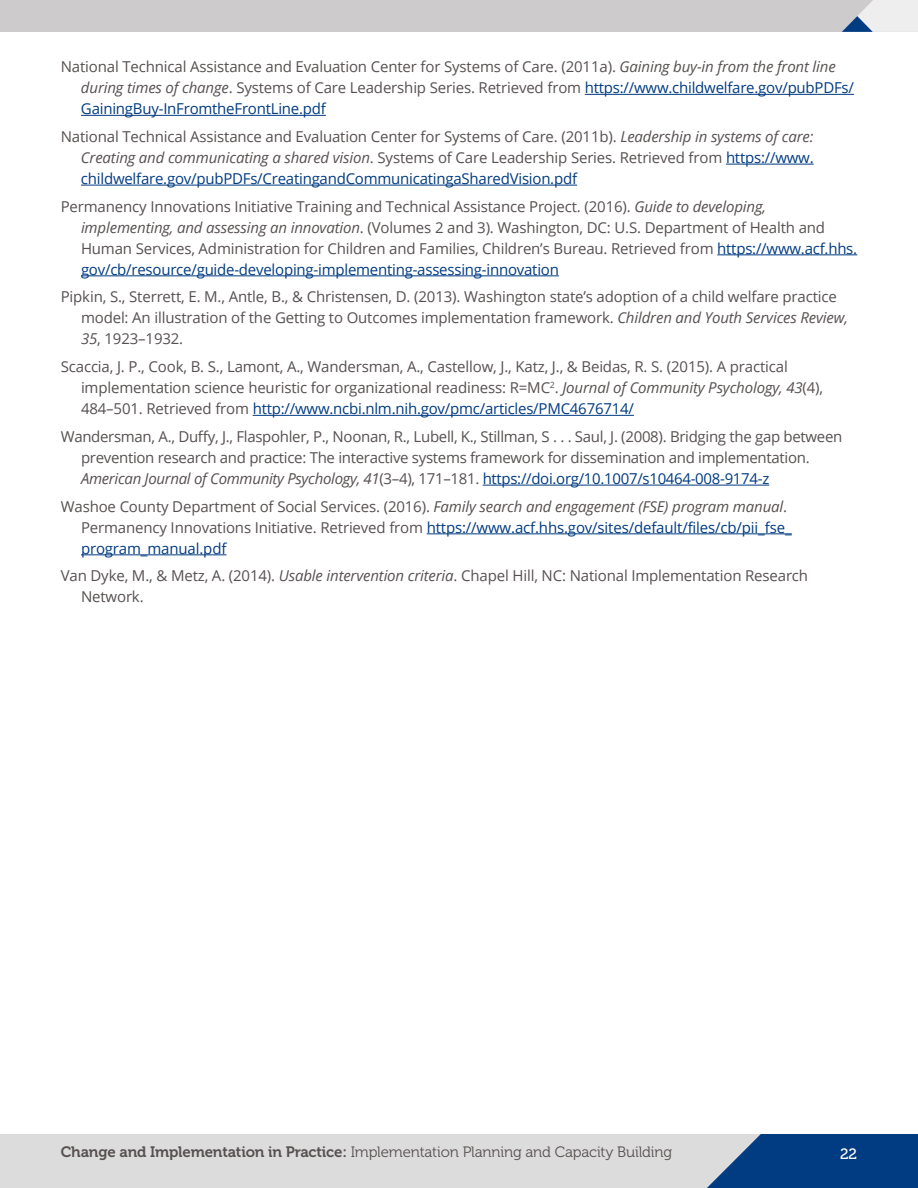
<style>
.page{position:relative;width:918px;height:1188px;background:#fff}
.page>*{position:absolute;margin:0;border:0;box-sizing:border-box;transform-origin:0 0}
.t1{font:15px/21px "Open Sans";letter-spacing:-.01em;color:#575050}
.t2{font:15px "Museo 300";letter-spacing:-.01em;color:#575050}
.t3{font:15px "Museo 500";color:#fff}
.s1{font-style:italic}
.s2{color:#013b82}
.s3{font-family:"Museo 700"}
</style>
<div class="page">
<div style="left:0;top:1134px;width:918px;height:54px;background:#dddcdc"></div>
<svg style="left:707px;top:1134px;width:211px;height:54px;background:#1d4f8d"></svg>
<div style="left:0;top:0;width:918px;height:32px;background:#cdcbcb"></div>
<svg style="left:842px;top:0;width:76px;height:32px"></svg>
<hr style="left:585px;top:94px;width:269px;height:1px;background:#013b82">
<hr style="left:81px;top:115px;width:245px;height:1px;background:#013b82">
<hr style="left:726px;top:164px;width:88px;height:1px;background:#013b82">
<hr style="left:81px;top:185px;width:496px;height:1px;background:#013b82">
<hr style="left:717px;top:254px;width:140px;height:1px;background:#013b82">
<hr style="left:81px;top:275px;width:478px;height:1px;background:#013b82">
<hr style="left:253px;top:415px;width:381px;height:1px;background:#013b82">
<hr style="left:483px;top:485px;width:286px;height:1px;background:#013b82">
<hr style="left:427px;top:533px;width:365px;height:1px;background:#013b82">
<hr style="left:81px;top:554px;width:145px;height:1px;background:#013b82">
<p class="t1" style="left:81px;top:56px;width:775px;text-indent:-20px">National Technical Assistance and Evaluation Center for Systems of Care. (2011a). <span class="s1">Gaining buy-in from the front line during times of change</span>. Systems of Care Leadership Series. Retrieved from <span class="s2">https://www.childwelfare.gov/pubPDFs/<br>GainingBuy-InFromtheFrontLine.pdf</span></p>
<p class="t1" style="left:81px;top:126px;width:734px;text-align:justify;text-indent:-20px">National Technical Assistance and Evaluation Center for Systems of Care. (2011b). <span class="s1">Leadership in systems of care:<br>Creating and communicating a shared vision</span>. Systems of Care Leadership Series. Retrieved from <span class="s2">https://www. childwelfare.gov/pubPDFs/CreatingandCommunicatingaSharedVision.pdf</span></p>
<p class="t1" style="left:81px;top:195px;width:778px;text-indent:-20px">Permanency Innovations Initiative Training and Technical Assistance Project. (2016). <span class="s1">Guide to developing, implementing, and assessing an innovation</span>. (Volumes 2 and 3). Washington, DC: U.S. Department of Health and Human Services, Administration for Children and Families, Children’s Bureau. Retrieved from <span class="s2">https://www.acf.hhs. gov/cb/resource/guide-developing-implementing-assessing-innovation</span></p>
<p class="t1" style="left:81px;top:286px;width:769px;text-indent:-20px">Pipkin, S., Sterrett, E. M., Antle, B., &amp; Christensen, D. (2013). Washington state’s adoption of a child welfare practice model: An illustration of the Getting to Outcomes implementation framework. <span class="s1">Children and Youth Services Review,<br>35</span>, 1923–1932.</p>
<p class="t1" style="left:81px;top:356px;width:744px;text-indent:-20px">Scaccia, J. P., Cook, B. S., Lamont, A., Wandersman, A., Castellow, J., Katz, J., &amp; Beidas, R. S. (2015). A practical implementation science heuristic for organizational readiness: R=MC<sup>2</sup>. <span class="s1">Journal of Community Psychology, 43</span>(4),<br>484–501. Retrieved from <span class="s2">http://www.ncbi.nlm.nih.gov/pmc/articles/PMC4676714/</span></p>
<p class="t1" style="left:81px;top:426px;width:763px;text-indent:-20px">Wandersman, A., Duffy, J., Flaspohler, P., Noonan, R., Lubell, K., Stillman, S . . . Saul, J. (2008). Bridging the gap between prevention research and practice: The interactive systems framework for dissemination and implementation.<br><span class="s1">American Journal of Community Psychology, 41</span>(3–4), 171–181. <span class="s2">https://doi.org/10.1007/s10464-008-9174-z</span></p>
<p class="t1" style="left:81px;top:495px;width:712px;text-indent:-20px">Washoe County Department of Social Services. (2016). <span class="s1">Family search and engagement (FSE) program manual</span>.<br>Permanency Innovations Initiative. Retrieved from <span class="s2">https://www.acf.hhs.gov/sites/default/files/cb/pii_fse_ program_manual.pdf</span></p>
<p class="t1" style="left:81px;top:565px;width:729px;text-indent:-20px">Van Dyke, M., &amp; Metz, A. (2014). <span class="s1">Usable intervention criteria</span>. Chapel Hill, NC: National Implementation Research<br>Network.</p>
<p class="t2" style="left:61px;top:1144px;width:613px"><span class="s3">Change and Implementation in Practice:</span> Implementation Planning and Capacity Building</p>
<p class="t3" style="left:840px;top:1145px;width:19px">22</p>
</div>
